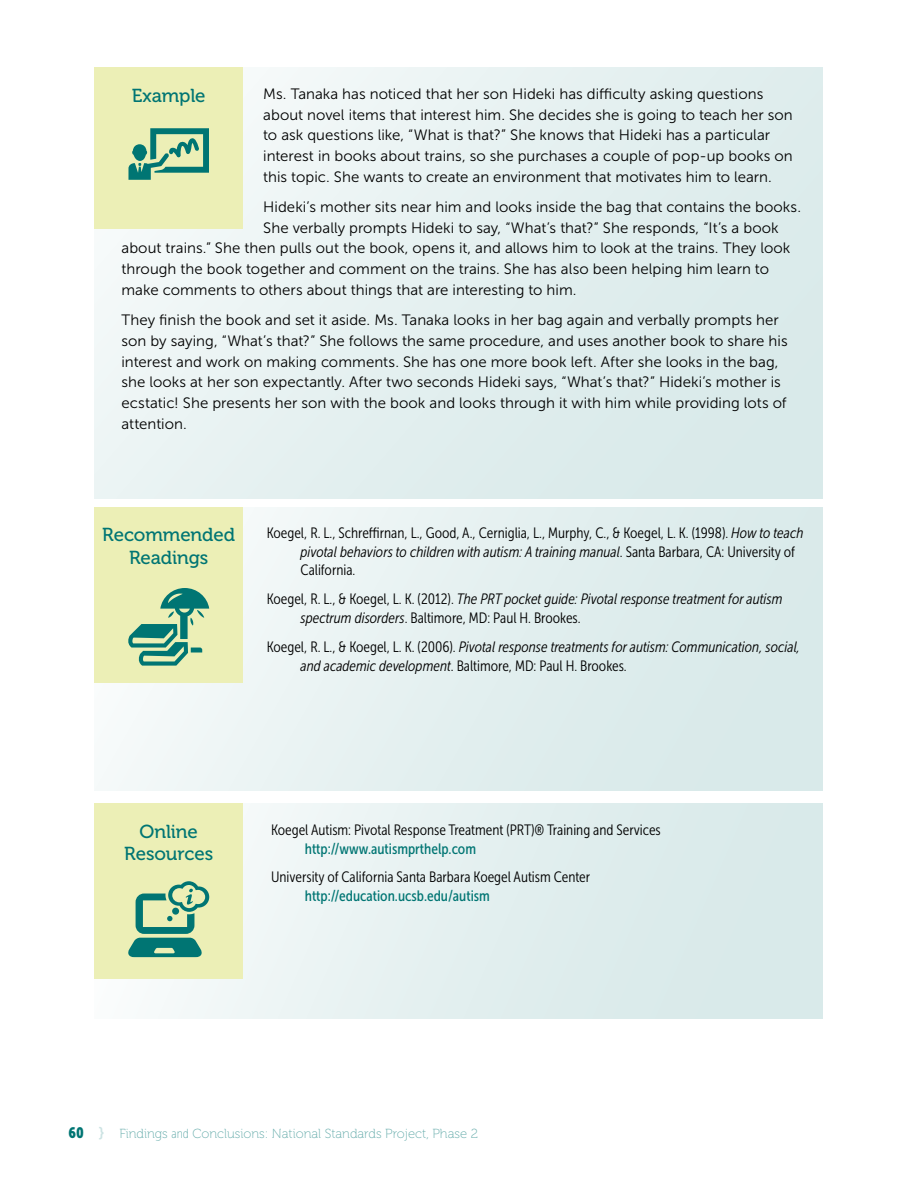
<style>
.page{position:relative;width:918px;height:1188px;background:#fff}
.page>*{position:absolute;margin:0;border:0;box-sizing:border-box;transform-origin:0 0}
.t1{font:18.75px/22.5px "Museo 500";letter-spacing:-.005em;color:#007573;text-align:center}
.t2{font:15px/20.7px "Museo Sans 300";letter-spacing:.005em;color:#000}
.t3{font:15px/18.8px "Museo Sans Cond 300";color:#000}
.t4{font:italic 15px/18.8px "Museo Sans Cond 300";color:#000}
.t5{font:15px "Museo Sans Cond 500";color:#007573}
.t6{font:13.2px "Museo 100";color:#66acab}
.s1{font-style:italic}
.s2{font-style:normal}
.s3{font-family:"Museo Sans Cond 900";font-size:15px;color:#007573}
.s4{font-family:"Museo Sans 700";font-size:15px;color:#cce3e3}
.s5{font-family:"Museo Sans Cond 100"}
</style>
<div class="page">
<div style="left:94px;top:68px;width:730px;height:432px;background:linear-gradient(to right,#f0f7f7,#d9eaea)"></div>
<div style="left:94px;top:507px;width:730px;height:284px;background:linear-gradient(to right,#f5f9f9,#d6e8e8)"></div>
<div style="left:94px;top:803px;width:730px;height:216px;background:linear-gradient(to right,#f8fbfb,#d4e7e7)"></div>
<div style="left:94px;top:68px;width:149px;height:162px;background:#ecefb6"></div>
<div style="left:94px;top:507px;width:149px;height:175px;background:#ecefb6"></div>
<div style="left:94px;top:803px;width:149px;height:176px;background:#ecefb6"></div>
<svg style="left:128px;top:128px;width:81px;height:52px"></svg>
<svg style="left:128px;top:588px;width:81px;height:78px"></svg>
<svg style="left:128px;top:881px;width:81px;height:76px"></svg>
<p class="t2" style="left:263px;top:84px;width:531px">Ms. Tanaka has noticed that her son Hideki has difficulty asking questions about novel items that interest him. She decides she is going to teach her son to ask questions like, “What is that?” She knows that Hideki has a particular interest in books about trains, so she purchases a couple of pop-up books on this topic. She wants to create an environment that motivates him to learn.</p>
<p class="t2" style="left:263px;top:197px;width:539px">Hideki’s mother sits near him and looks inside the bag that contains the books.</p>
<p class="t2" style="left:263px;top:217px;width:517px">She verbally prompts Hideki to say, “What’s that?” She responds, “It’s a book</p>
<p class="t2" style="left:122px;top:238px;width:671px">about trains.” She then pulls out the book, opens it, and allows him to look at the trains. They look</p>
<p class="t2" style="left:122px;top:259px;width:649px">through the book together and comment on the trains. She has also been helping him learn to</p>
<p class="t2" style="left:122px;top:279px;width:457px">make comments to others about things that are interesting to him.</p>
<p class="t2" style="left:122px;top:310px;width:668px">They finish the book and set it aside. Ms. Tanaka looks in her bag again and verbally prompts her son by saying, “What’s that?” She follows the same procedure, and uses another book to share his interest and work on making comments. She has one more book left. After she looks in the bag, she looks at her son expectantly. After two seconds Hideki says, “What’s that?” Hideki’s mother is ecstatic! She presents her son with the book and looks through it with him while providing lots of attention.</p>
<p class="t1" style="left:132px;top:84px;width:75px">Example</p>
<p class="t1" style="left:102px;top:524px;width:134px">Recommended<br>Readings</p>
<p class="t3" style="left:301px;top:523px;width:504px;text-indent:-34px">Koegel, R. L., Schreffirnan, L., Good, A., Cerniglia, L., Murphy, C., &amp; Koegel, L. K. (1998). <span class="s1">How to teach pivotal behaviors to children with autism: A training manual</span>. Santa Barbara, CA: University of<br>California.</p>
<p class="t4" style="left:301px;top:590px;width:484px;text-indent:-34px"><span class="s2">Koegel, R. L., &amp; Koegel, L. K. (2012).</span> The PRT pocket guide: Pivotal response treatment for autism spectrum disorders<span class="s2">. Baltimore, MD: Paul H. Brookes.</span></p>
<p class="t4" style="left:301px;top:637px;width:501px;text-indent:-34px"><span class="s2">Koegel, R. L., &amp; Koegel, L. K. (2006).</span> Pivotal response treatments for autism: Communication, social, and academic development<span class="s2">. Baltimore, MD: Paul H. Brookes.</span></p>
<p class="t1" style="left:124px;top:820px;width:90px">Online<br>Resources</p>
<p class="t3" style="left:271px;top:820px;width:391px">Koegel Autism: Pivotal Response Treatment (PRT)® Training and Services</p>
<p class="t5" style="left:305px;top:840px;width:173px">http://www.autismprthelp.com</p>
<p class="t3" style="left:271px;top:868px;width:321px">University of California Santa Barbara Koegel Autism Center</p>
<p class="t5" style="left:305px;top:888px;width:187px">http://education.ucsb.edu/autism</p>
<p class="t6" style="left:69px;top:1126px;width:411px"><span class="s3">60</span> <span class="s4">}</span> Findings <span class="s5">and</span> Conclusions: National Standards Project, Phase 2</p>
</div>
